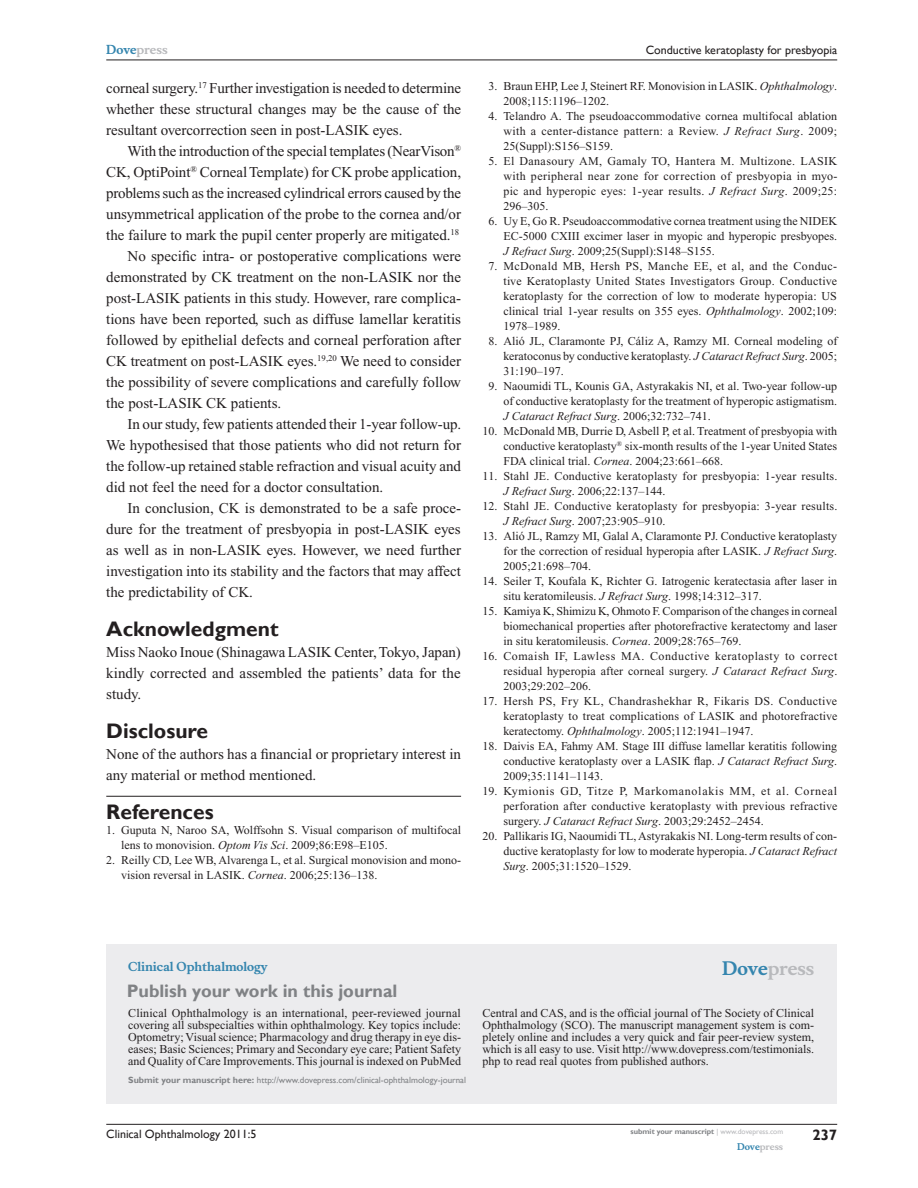
<style>
.page{position:relative;width:918px;height:1188px;background:#fff}
.page>*{position:absolute;margin:0;border:0;box-sizing:border-box;transform-origin:0 0}
.t1{font:700 21px "Gill Sans";color:#231f20}
.t2{font:700 18px "Gill Sans";color:#808285}
.t3{font:700 18px "Musee";color:#b8b9bc}
.t4{font:15px/21px "Times New Roman";color:#231f20;text-align:justify}
.t5{font:700 15px "Gill Sans";color:#231f20}
.t6{font:12px/15px "Times New Roman";color:#231f20;text-align:justify}
.t7{font:12px/15px "Times New Roman";letter-spacing:.02em;color:#231f20}
.t8{font:12px "Gill Sans";color:#231f20}
.t9{font:700 12px "Musee";color:#3485ae}
.t10{font:700 12px "Musee";color:#b8b9bc}
.t11{font:9px "Gill Sans";color:#808285}
.t12{font:700 9px "Musee";color:#b8b9bc}
.t13{font:700 7.5px "Gill Sans";color:#808285}
.s1{color:#3485ae}
.s2{font-style:italic}
.s3{font-weight:700}
.s4{font-weight:400;color:#b8b9bc}
</style>
<div class="page">
<div style="left:106px;top:944px;width:731px;height:159px;background:#ececee"></div>
<hr style="left:106px;top:1124px;width:731px;height:1px;background:#231f20">
<hr style="left:106px;top:60px;width:731px;height:1px;background:#231f20">
<hr style="left:106px;top:796px;width:355px;height:1px;background:#231f20">
<p class="t10" style="left:106px;top:43px;width:63px"><span class="s1">Dove</span>press</p>
<p class="t4" style="left:106px;top:77px;width:357px">corneal surgery.<sup>17</sup> Further investigation is needed to determine whether these structural changes may be the cause of the resultant overcorrection seen in post-LASIK eyes.</p>
<p class="t4" style="left:128px;top:140px;width:335px">With the introduction of the special templates (NearVison<sup>®</sup></p>
<p class="t4" style="left:106px;top:161px;width:356px">CK, OptiPoint<sup>®</sup> Corneal Template) for CK probe application,</p>
<p class="t4" style="left:106px;top:182px;width:356px">problems such as the increased cylindrical errors caused by the</p>
<p class="t4" style="left:106px;top:203px;width:356px">unsymmetrical application of the probe to the cornea and/or</p>
<p class="t4" style="left:106px;top:224px;width:354px">the failure to mark the pupil center properly are mitigated.<sup>18</sup></p>
<p class="t4" style="left:128px;top:245px;width:335px">No specific intra- or postoperative complications were</p>
<p class="t4" style="left:106px;top:266px;width:356px">demonstrated by CK treatment on the non-LASIK nor the</p>
<p class="t4" style="left:106px;top:287px;width:356px">post-LASIK patients in this study. However, rare complica-</p>
<p class="t4" style="left:106px;top:308px;width:356px">tions have been reported, such as diffuse lamellar keratitis</p>
<p class="t4" style="left:106px;top:329px;width:356px">followed by epithelial defects and corneal perforation after</p>
<p class="t4" style="left:106px;top:350px;width:356px">CK treatment on post-LASIK eyes.<sup>19,20</sup> We need to consider</p>
<p class="t4" style="left:106px;top:371px;width:356px">the possibility of severe complications and carefully follow</p>
<p class="t4" style="left:106px;top:392px;width:176px">the post-LASIK CK patients.</p>
<p class="t4" style="left:128px;top:413px;width:335px">In our study, few patients attended their 1-year follow-up.</p>
<p class="t4" style="left:106px;top:434px;width:356px">We hypothesised that those patients who did not return for</p>
<p class="t4" style="left:106px;top:455px;width:356px">the follow-up retained stable refraction and visual acuity and</p>
<p class="t4" style="left:106px;top:476px;width:279px">did not feel the need for a doctor consultation.</p>
<p class="t4" style="left:128px;top:497px;width:335px">In conclusion, CK is demonstrated to be a safe proce-</p>
<p class="t4" style="left:106px;top:518px;width:356px">dure for the treatment of presbyopia in post-LASIK eyes</p>
<p class="t4" style="left:106px;top:539px;width:356px">as well as in non-LASIK eyes. However, we need further</p>
<p class="t4" style="left:106px;top:560px;width:356px">investigation into its stability and the factors that may affect</p>
<p class="t4" style="left:106px;top:581px;width:148px">the predictability of CK.</p>
<h1 class="t1" style="left:106px;top:616px;width:174px">Acknowledgment</h1>
<p class="t4" style="left:106px;top:641px;width:356px">Miss Naoko Inoue (Shinagawa LASIK Center, Tokyo, Japan) kindly corrected and assembled the patients’ data for the study.</p>
<h1 class="t1" style="left:106px;top:718px;width:103px">Disclosure</h1>
<p class="t4" style="left:106px;top:743px;width:356px">None of the authors has a financial or proprietary interest in any material or method mentioned.</p>
<h1 class="t1" style="left:106px;top:800px;width:109px">References</h1>
<p class="t6" style="left:121px;top:823px;width:341px;text-indent:-15px">1. Guputa N, Naroo SA, Wolffsohn S. Visual comparison of multifocal lens to monovision. <span class="s2">Optom Vis Sci</span>. 2009;86:E98–E105.</p>
<p class="t6" style="left:121px;top:853px;width:341px;text-indent:-15px">2. Reilly CD, Lee WB, Alvarenga L, et al. Surgical monovision and mono&shy;vision reversal in LASIK. <span class="s2">Cornea</span>. 2006;25:136–138.</p>
<p class="t8" style="left:646px;top:43px;width:193px">Conductive keratoplasty for presbyopia</p>
<p class="t6" style="left:503px;top:79px;width:335px;text-indent:-15px">3. Braun EHP, Lee J, Steinert RF. Monovision in LASIK. <span class="s2">Ophthalmology</span>.<br>2008;115:1196–1202.</p>
<p class="t6" style="left:503px;top:109px;width:335px;text-indent:-15px">4. Telandro A. The pseudoaccommodative cornea multifocal ablation with a center-distance pattern: a Review. <span class="s2">J Refract Surg</span>. 2009; 25(Suppl):S156–S159.</p>
<p class="t6" style="left:503px;top:154px;width:336px;text-indent:-15px">5. El Danasoury AM, Gamaly TO, Hantera M. Multizone. LASIK with peripheral near zone for correction of presbyopia in myo&shy;pic and hyperopic eyes: 1-year results. <span class="s2">J Refract Surg</span>. 2009;25:<br>296–305.</p>
<p class="t6" style="left:503px;top:214px;width:335px;text-indent:-15px">6. Uy E, Go R. Pseudoaccommodative cornea treatment using the NIDEK EC-5000 CXIII excimer laser in myopic and hyperopic presbyopes.<br><span class="s2">J Refract Surg</span>. 2009;25(Suppl):S148–S155.</p>
<p class="t6" style="left:503px;top:259px;width:335px;text-indent:-15px">7. McDonald MB, Hersh PS, Manche EE, et al, and the Conduc&shy;tive Keratoplasty United States Investigators Group. Conductive keratoplasty for the correction of low to moderate hyperopia: US clinical trial 1-year results on 355 eyes. <span class="s2">Ophthalmology</span>. 2002;109:<br>1978–1989.</p>
<p class="t6" style="left:503px;top:334px;width:335px;text-indent:-15px">8. Alió JL, Claramonte PJ, Cáliz A, Ramzy MI. Corneal modeling of keratoconus by conductive keratoplasty. <span class="s2">J Cataract Refract Surg</span>. 2005; 31:190–197.</p>
<p class="t6" style="left:503px;top:379px;width:335px;text-indent:-15px">9. Naoumidi TL, Kounis GA, Astyrakakis NI, et al. Two-year follow-up of conductive keratoplasty for the treatment of hyperopic astigmatism.<br><span class="s2">J Cataract Refract Surg</span>. 2006;32:732–741.</p>
<p class="t6" style="left:503px;top:424px;width:335px;text-indent:-21px">10. McDonald MB, Durrie D, Asbell P, et al. Treatment of presbyopia with conductive keratoplasty<sup>®</sup> six-month results of the 1-year United States FDA clinical trial. <span class="s2">Cornea</span>. 2004;23:661–668.</p>
<p class="t7" style="left:503px;top:469px;width:336px;text-indent:-21px">11. Stahl JE. Conductive keratoplasty for presbyopia: 1-year results.<br><span class="s2">J Refract Surg</span>. 2006;22:137–144.</p>
<p class="t7" style="left:503px;top:499px;width:336px;text-indent:-21px">12. Stahl JE. Conductive keratoplasty for presbyopia: 3-year results.<br><span class="s2">J Refract Surg</span>. 2007;23:905–910.</p>
<p class="t6" style="left:503px;top:529px;width:335px;text-indent:-21px">13. Alió JL, Ramzy MI, Galal A, Claramonte PJ. Conductive keratoplasty for the correction of residual hyperopia after LASIK. <span class="s2">J Refract Surg</span>.<br>2005;21:698–704.</p>
<p class="t6" style="left:503px;top:574px;width:335px;text-indent:-21px">14. Seiler T, Koufala K, Richter G. Iatrogenic keratectasia after laser in situ keratomileusis. <span class="s2">J Refract Surg</span>. 1998;14:312–317.</p>
<p class="t6" style="left:503px;top:604px;width:335px;text-indent:-21px">15. Kamiya K, Shimizu K, Ohmoto F. Comparison of the changes in corneal biomechanical properties after photorefractive keratectomy and laser in situ keratomileusis. <span class="s2">Cornea</span>. 2009;28:765–769.</p>
<p class="t6" style="left:503px;top:649px;width:335px;text-indent:-21px">16. Comaish IF, Lawless MA. Conductive keratoplasty to correct residual hyperopia after corneal surgery. <span class="s2">J Cataract Refract Surg</span>.<br>2003;29:202–206.</p>
<p class="t6" style="left:503px;top:694px;width:336px;text-indent:-21px">17. Hersh PS, Fry KL, Chandrashekhar R, Fikaris DS. Conductive keratoplasty to treat complications of LASIK and photorefractive keratectomy. <span class="s2">Ophthalmology</span>. 2005;112:1941–1947.</p>
<p class="t6" style="left:503px;top:739px;width:335px;text-indent:-21px">18. Daivis EA, Fahmy AM. Stage III diffuse lamellar keratitis following conductive keratoplasty over a LASIK flap. <span class="s2">J Cataract Refract Surg</span>.<br>2009;35:1141–1143.</p>
<p class="t6" style="left:503px;top:784px;width:336px;text-indent:-21px">19. Kymionis GD, Titze P, Markomanolakis MM, et al. Corneal perforation after conductive keratoplasty with previous refractive surgery. <span class="s2">J Cataract Refract Surg</span>. 2003;29:2452–2454.</p>
<p class="t6" style="left:503px;top:829px;width:335px;text-indent:-21px">20. Pallikaris IG, Naoumidi TL, Astyrakakis NI. Long-term results of con&shy;ductive keratoplasty for low to moderate hyperopia. <span class="s2">J Cataract Refract Surg</span>. 2005;31:1520–1529.</p>
<p class="t9" style="left:128px;top:959px;width:141px">Clinical Ophthalmology</p>
<h2 class="t2" style="left:127px;top:980px;width:272px">Publish your work in this journal</h2>
<h2 class="t3" style="left:722px;top:958px;width:94px"><span class="s1">Dove</span>press</h2>
<p class="t6" style="left:128px;top:1007px;width:334px;line-height:12px">Clinical Ophthalmology is an international, peer-reviewed journal covering all subspecialties within ophthalmology. Key topics include:<br>Optometry; Visual science; Pharmacology and drug therapy in eye dis&shy;eases; Basic Sciences; Primary and Secondary eye care; Patient Safety and Quality of Care Improvements. This journal is indexed on PubMed</p>
<p class="t6" style="left:482px;top:1007px;width:333px;line-height:12px">Central and CAS, and is the official journal of The Society of Clinical Ophthalmology (SCO). The manuscript management system is com&shy;pletely online and includes a very quick and fair peer-review system, which is all easy to use. Visit http://www.dovepress.com/testimonials. php to read real quotes from published authors.</p>
<p class="t11" style="left:128px;top:1075px;width:339px"><span class="s3">Submit your manuscript here:</span> http://www.dovepress.com/clinical-ophthalmology-journal</p>
<p class="t8" style="left:106px;top:1127px;width:152px">Clinical Ophthalmology 2011:5</p>
<p class="t13" style="left:631px;top:1127px;width:154px">submit your manuscript <span class="s4">| www.dovepress.com</span></p>
<p class="t12" style="left:737px;top:1141px;width:48px"><span class="s1">Dove</span>press</p>
<p class="t5" style="left:812px;top:1126px;width:26px">237</p>
</div>
